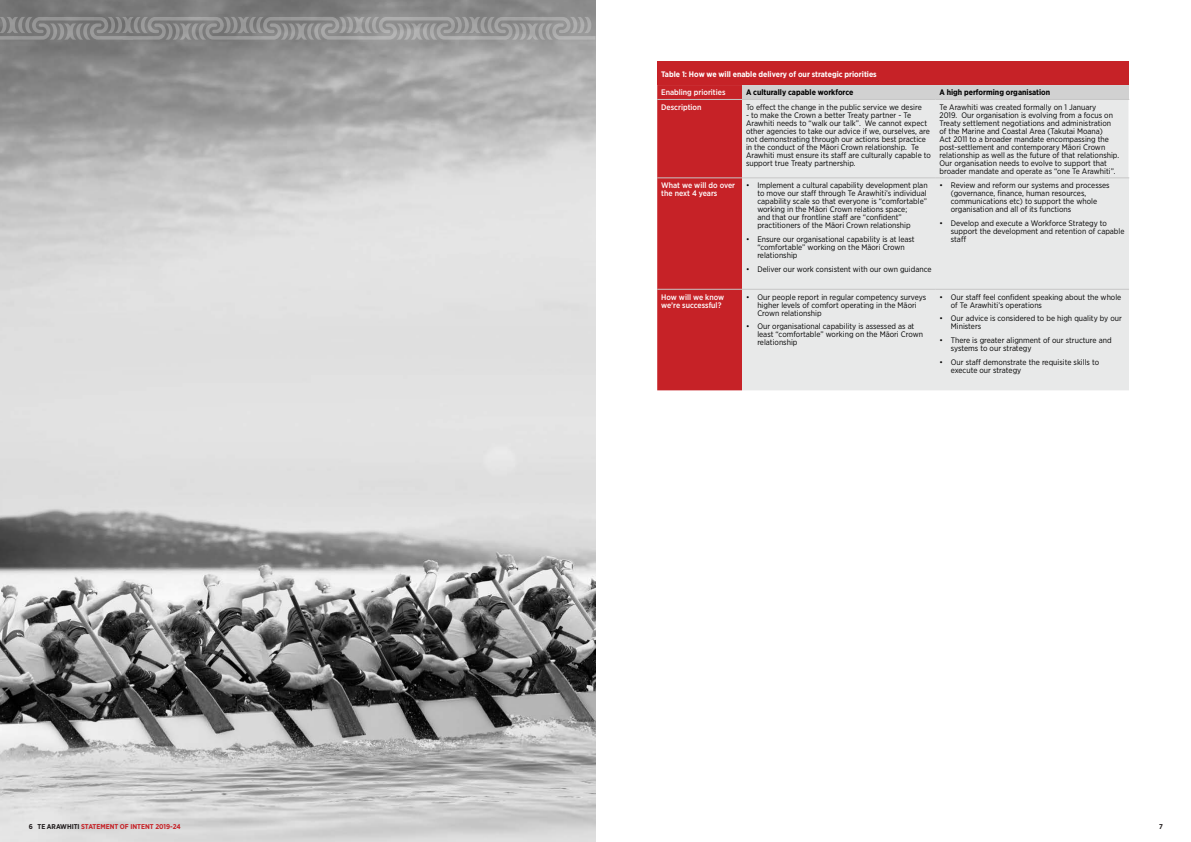
<style>
.page{position:relative;width:1191px;height:842px;background:#fff}
.page>*{position:absolute;margin:0;border:0;box-sizing:border-box;transform-origin:0 0}
.t1{font:8px/8px "Gotham Narrow";color:#000}
.t2{font:500 8px/8px "Gotham Narrow";color:#fff}
.t3{font:700 8px "Gotham Narrow";color:#fff}
.t4{font:700 8px "Gotham Narrow";color:#000}
.t5{font:700 7px "Gotham Narrow";color:#c62227}
.t6{font:700 7px "Gotham Narrow";color:#231f20}
.s1{color:#231f20}
</style>
<div class="page">
<div style="left:657px;top:62px;width:472px;height:23px;background:#c62227"></div>
<svg style="left:657px;top:85px;width:472px;height:305px;background:#c84145"></svg>
<div style="left:742px;top:100px;width:387px;height:290px;background:#e8e9e9"></div>
<hr style="left:1128px;top:100px;width:1px;height:78px;background:#fff">
<hr style="left:657px;top:178px;width:85px;height:1px;background:#c6c6c6">
<hr style="left:742px;top:178px;width:193px;height:1px;background:#c6c6c6">
<hr style="left:935px;top:178px;width:194px;height:1px;background:#c6c6c6">
<hr style="left:657px;top:289px;width:85px;height:1px;background:#c6c6c6">
<hr style="left:742px;top:289px;width:193px;height:1px;background:#c6c6c6">
<hr style="left:935px;top:289px;width:194px;height:1px;background:#c6c6c6">
<hr style="left:657px;top:99px;width:85px;height:1px;background:#c6c6c6">
<hr style="left:742px;top:99px;width:193px;height:1px;background:#c6c6c6">
<hr style="left:935px;top:99px;width:194px;height:1px;background:#c6c6c6">
<img style="left:0;top:0;width:595px;height:842px">
<svg style="left:0;top:17px;width:595px;height:23px;background:#939393"></svg>
<p class="t3" style="left:661px;top:69px;width:217px">Table 1: How we will enable delivery of our strategic priorities</p>
<p class="t2" style="left:661px;top:89px;width:66px">Enabling priorities</p>
<p class="t4" style="left:746px;top:87px;width:109px">A culturally capable workforce</p>
<p class="t4" style="left:939px;top:87px;width:112px">A high performing organisation</p>
<p class="t2" style="left:661px;top:103px;width:42px">Description</p>
<p class="t1" style="left:746px;top:103px;width:177px">To effect the change in the public service we desire</p>
<p class="t1" style="left:746px;top:111px;width:186px">- to make the Crown a better Treaty partner - Te Arawhiti needs to “walk our talk”. We cannot expect other agencies to take our advice if we, ourselves, are not demonstrating through our actions best practice in the conduct of the Māori Crown relationship. Te Arawhiti must ensure its staff are culturally capable to support true Treaty partnership.</p>
<p class="t1" style="left:939px;top:103px;width:181px">Te Arawhiti was created formally on 1 January<br>2019. Our organisation is evolving from a focus on Treaty settlement negotiations and administration of the Marine and Coastal Area (Takutai Moana)<br>Act 2011 to a broader mandate encompassing the post-settlement and contemporary Māori Crown relationship as well as the future of that relationship.<br>Our organisation needs to evolve to support that broader mandate and operate as “one Te Arawhiti”.</p>
<p class="t2" style="left:661px;top:181px;width:75px">What we will do over the next 4 years</p>
<p class="t1" style="left:757px;top:181px;width:172px;text-indent:-11px">• Implement a cultural capability development plan to move our staff through Te Arawhiti’s individual capability scale so that everyone is “comfortable” working in the Māori Crown relations space;<br>and that our frontline staff are “confident” practitioners of the Māori Crown relationship</p>
<p class="t1" style="left:757px;top:235px;width:159px;text-indent:-11px">• Ensure our organisational capability is at least “comfortable” working on the Māori Crown relationship</p>
<p class="t1" style="left:746px;top:265px;width:187px">• Deliver our work consistent with our own guidance</p>
<p class="t1" style="left:951px;top:181px;width:160px;text-indent:-11px">• Review and reform our systems and processes (governance, finance, human resources, communications etc) to support the whole organisation and all of its functions</p>
<p class="t1" style="left:951px;top:219px;width:175px;text-indent:-11px">• Develop and execute a Workforce Strategy to support the development and retention of capable staff</p>
<p class="t2" style="left:661px;top:293px;width:64px">How will we know we’re successful?</p>
<p class="t1" style="left:757px;top:293px;width:170px;text-indent:-11px">• Our people report in regular competency surveys higher levels of comfort operating in the Māori<br>Crown relationship</p>
<p class="t1" style="left:757px;top:322px;width:167px;text-indent:-11px">• Our organisational capability is assessed as at least “comfortable” working on the Māori Crown relationship</p>
<p class="t1" style="left:951px;top:293px;width:172px;text-indent:-11px">• Our staff feel confident speaking about the whole of Te Arawhiti’s operations</p>
<p class="t1" style="left:951px;top:314px;width:173px;text-indent:-11px">• Our advice is considered to be high quality by our<br>Ministers</p>
<p class="t1" style="left:951px;top:336px;width:162px;text-indent:-11px">• There is greater alignment of our structure and systems to our strategy</p>
<p class="t1" style="left:951px;top:358px;width:150px;text-indent:-11px">• Our staff demonstrate the requisite skills to execute our strategy</p>
<p class="t5" style="left:29px;top:822px;width:154px"><span class="s1">6 TE ARAWHITI</span> STATEMENT OF INTENT 2019-24</p>
<p class="t6" style="left:1159px;top:822px;width:5px">7</p>
</div>
